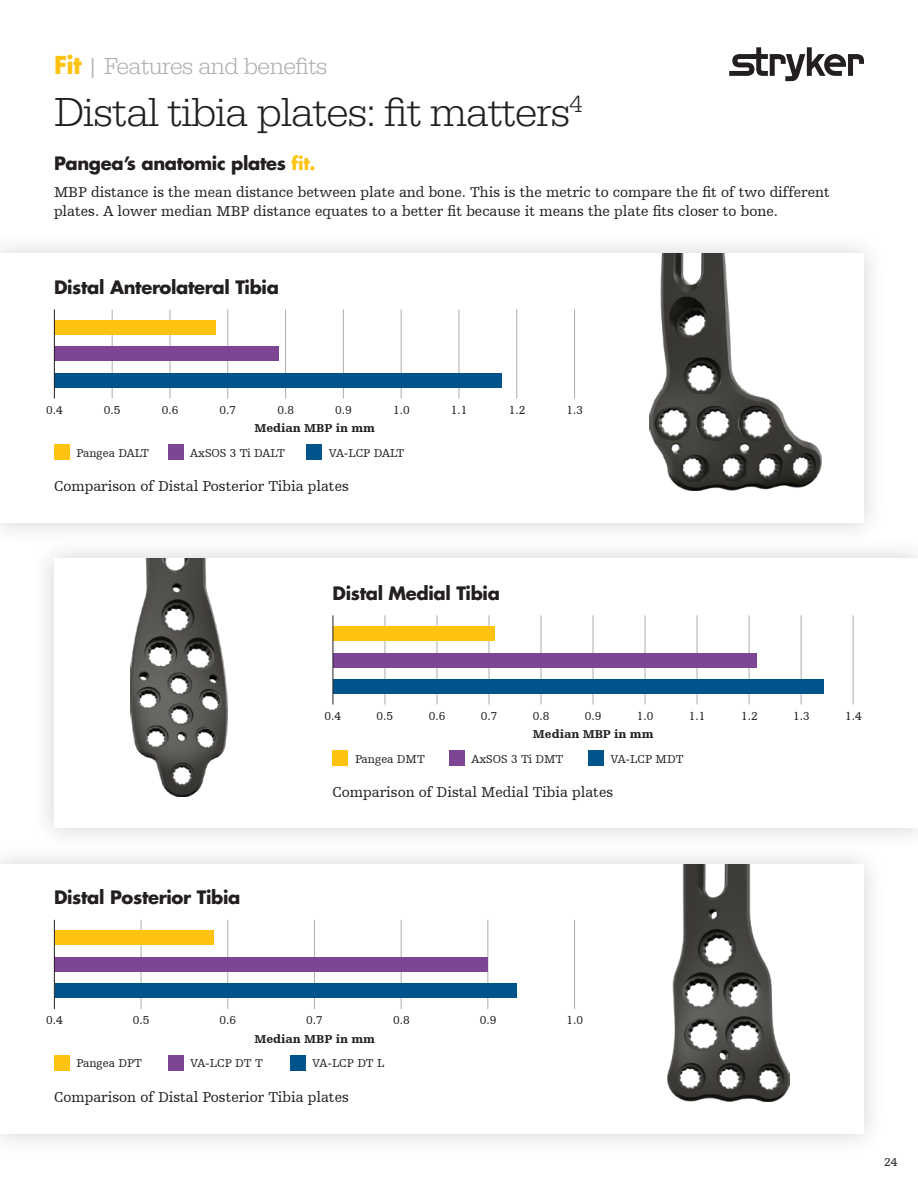
<style>
.page{position:relative;width:918px;height:1188px;background:#fff}
.page>*{position:absolute;margin:0;border:0;box-sizing:border-box;transform-origin:0 0}
.t1{font:300 42px "URW Egyptienne TOT";letter-spacing:-.02em;color:#231f20}
.t2{font:300 24px "URW Egyptienne TOT";letter-spacing:-.02em;color:#abafae}
.t3{font:700 18px "Futura Std";letter-spacing:-.02em;color:#231f20}
.t4{font:15px/19.5px "Humanist Slabserif 712 BT";color:#231f20}
.t5{font:12px "Humanist Slabserif 712 BT";color:#231f20}
.t6{font:900 12px "Humanist Slabserif 712 BT";color:#231f20}
.s1{font-family:"Futura Std";font-weight:700;color:#fec210}
.s2{color:#fec210}
</style>
<div class="page">
<svg style="left:729px;top:47px;width:135px;height:34px"></svg>
<div style="left:0;top:842px;width:887px;height:315px;background:#f6f6f6"></div>
<div style="left:0;top:864px;width:864px;height:270px;background:#fff"></div>
<div style="left:0;top:231px;width:887px;height:315px;background:#f6f6f6"></div>
<div style="left:0;top:254px;width:864px;height:269px;background:#fff"></div>
<div style="left:31px;top:536px;width:887px;height:315px;background:#231f20;opacity:.2"></div>
<div style="left:54px;top:558px;width:864px;height:270px;background:#fff"></div>
<hr style="left:574px;top:309px;width:1px;height:90px;background:#abafae">
<hr style="left:853px;top:615px;width:1px;height:90px;background:#abafae">
<hr style="left:801px;top:615px;width:1px;height:90px;background:#abafae">
<hr style="left:516px;top:309px;width:1px;height:90px;background:#abafae">
<hr style="left:749px;top:615px;width:1px;height:90px;background:#abafae">
<hr style="left:459px;top:309px;width:1px;height:90px;background:#abafae">
<hr style="left:697px;top:615px;width:1px;height:90px;background:#abafae">
<hr style="left:574px;top:920px;width:1px;height:89px;background:#abafae">
<hr style="left:170px;top:309px;width:1px;height:90px;background:#abafae">
<hr style="left:437px;top:615px;width:1px;height:90px;background:#abafae">
<hr style="left:112px;top:309px;width:1px;height:90px;background:#abafae">
<hr style="left:385px;top:615px;width:1px;height:90px;background:#abafae">
<hr style="left:141px;top:920px;width:1px;height:89px;background:#abafae">
<hr style="left:285px;top:309px;width:1px;height:90px;background:#abafae">
<hr style="left:541px;top:615px;width:1px;height:90px;background:#abafae">
<hr style="left:227px;top:309px;width:1px;height:90px;background:#abafae">
<hr style="left:489px;top:615px;width:1px;height:90px;background:#abafae">
<hr style="left:227px;top:920px;width:1px;height:89px;background:#abafae">
<hr style="left:314px;top:920px;width:1px;height:89px;background:#abafae">
<hr style="left:401px;top:309px;width:1px;height:90px;background:#abafae">
<hr style="left:645px;top:615px;width:1px;height:90px;background:#abafae">
<hr style="left:343px;top:309px;width:1px;height:90px;background:#abafae">
<hr style="left:593px;top:615px;width:1px;height:90px;background:#abafae">
<hr style="left:401px;top:920px;width:1px;height:89px;background:#abafae">
<hr style="left:487px;top:920px;width:1px;height:89px;background:#abafae">
<div style="left:54px;top:1055px;width:16px;height:16px;background:#fec210"></div>
<div style="left:54px;top:444px;width:16px;height:16px;background:#fec210"></div>
<div style="left:333px;top:750px;width:15px;height:16px;background:#fec210"></div>
<div style="left:333px;top:626px;width:162px;height:15px;background:#fec210"></div>
<div style="left:55px;top:320px;width:161px;height:15px;background:#fec210"></div>
<div style="left:55px;top:930px;width:158px;height:15px;background:#fec210"></div>
<div style="left:333px;top:653px;width:423px;height:15px;background:#7e4594"></div>
<div style="left:55px;top:346px;width:224px;height:15px;background:#7e4594"></div>
<div style="left:55px;top:957px;width:433px;height:15px;background:#7e4594"></div>
<div style="left:333px;top:679px;width:490px;height:15px;background:#00548b"></div>
<div style="left:55px;top:373px;width:447px;height:15px;background:#00548b"></div>
<div style="left:55px;top:984px;width:461px;height:14px;background:#00548b"></div>
<div style="left:168px;top:1055px;width:16px;height:16px;background:#7e4594"></div>
<div style="left:168px;top:444px;width:16px;height:16px;background:#7e4594"></div>
<div style="left:449px;top:750px;width:16px;height:16px;background:#7e4594"></div>
<div style="left:290px;top:1055px;width:16px;height:16px;background:#00548b"></div>
<div style="left:306px;top:444px;width:16px;height:16px;background:#00548b"></div>
<div style="left:588px;top:750px;width:16px;height:16px;background:#00548b"></div>
<hr style="left:54px;top:309px;width:1px;height:90px;background:#231f20">
<hr style="left:333px;top:615px;width:1px;height:90px;background:#231f20">
<hr style="left:54px;top:920px;width:1px;height:89px;background:#231f20">
<img style="left:650px;top:254px;width:171px;height:237px">
<img style="left:131px;top:558px;width:96px;height:238px">
<img style="left:667px;top:864px;width:122px;height:238px">
<p class="t2" style="left:54px;top:52px;width:275px"><span class="s1">Fit</span> | Features and benefits</p>
<p class="t1" style="left:54px;top:87px;width:530px">Distal tibia plates: fit matters<sup>4</sup></p>
<p class="t3" style="left:54px;top:151px;width:263px">Pangea’s anatomic plates <span class="s2">fit.</span></p>
<p class="t4" style="left:54px;top:182px;width:777px">MBP distance is the mean distance between plate and bone. This is the metric to compare the fit of two different plates. A lower median MBP distance equates to a better fit because it means the plate fits closer to bone.</p>
<p class="t3" style="left:54px;top:275px;width:226px">Distal Anterolateral Tibia</p>
<p class="t5" style="left:46px;top:403px;width:18px">0.4</p>
<p class="t5" style="left:104px;top:403px;width:18px">0.5</p>
<p class="t5" style="left:77px;top:445px;width:74px">Pangea DALT</p>
<p class="t5" style="left:162px;top:403px;width:18px">0.6</p>
<p class="t5" style="left:220px;top:403px;width:18px">0.7</p>
<p class="t5" style="left:277px;top:403px;width:18px">0.8</p>
<p class="t5" style="left:335px;top:403px;width:18px">0.9</p>
<p class="t6" style="left:254px;top:420px;width:122px">Median MBP in mm</p>
<p class="t5" style="left:393px;top:403px;width:18px">1.0</p>
<p class="t5" style="left:190px;top:445px;width:96px">AxSOS 3 Ti DALT</p>
<p class="t5" style="left:329px;top:445px;width:77px">VA-LCP DALT</p>
<p class="t4" style="left:54px;top:476px;width:296px">Comparison of Distal Posterior Tibia plates</p>
<p class="t5" style="left:451px;top:403px;width:18px">1.1</p>
<p class="t5" style="left:509px;top:403px;width:18px">1.2</p>
<p class="t3" style="left:333px;top:581px;width:169px">Distal Medial Tibia</p>
<p class="t5" style="left:567px;top:403px;width:18px">1.3</p>
<p class="t3" style="left:54px;top:886px;width:188px">Distal Posterior Tibia</p>
<p class="t5" style="left:325px;top:709px;width:18px">0.4</p>
<p class="t5" style="left:377px;top:709px;width:18px">0.5</p>
<p class="t5" style="left:429px;top:709px;width:18px">0.6</p>
<p class="t5" style="left:355px;top:751px;width:71px">Pangea DMT</p>
<p class="t5" style="left:481px;top:709px;width:18px">0.7</p>
<p class="t5" style="left:533px;top:709px;width:18px">0.8</p>
<p class="t5" style="left:585px;top:709px;width:18px">0.9</p>
<p class="t5" style="left:637px;top:709px;width:18px">1.0</p>
<p class="t6" style="left:533px;top:726px;width:122px">Median MBP in mm</p>
<p class="t5" style="left:689px;top:709px;width:18px">1.1</p>
<p class="t5" style="left:471px;top:751px;width:93px">AxSOS 3 Ti DMT</p>
<p class="t5" style="left:611px;top:751px;width:74px">VA-LCP MDT</p>
<p class="t4" style="left:333px;top:782px;width:282px">Comparison of Distal Medial Tibia plates</p>
<p class="t5" style="left:741px;top:709px;width:18px">1.2</p>
<p class="t5" style="left:793px;top:709px;width:18px">1.3</p>
<p class="t5" style="left:845px;top:709px;width:18px">1.4</p>
<p class="t5" style="left:46px;top:1013px;width:18px">0.4</p>
<p class="t5" style="left:133px;top:1013px;width:18px">0.5</p>
<p class="t5" style="left:77px;top:1056px;width:67px">Pangea DPT</p>
<p class="t5" style="left:220px;top:1013px;width:18px">0.6</p>
<p class="t5" style="left:306px;top:1013px;width:18px">0.7</p>
<p class="t6" style="left:254px;top:1031px;width:122px">Median MBP in mm</p>
<p class="t5" style="left:190px;top:1056px;width:74px">VA-LCP DT T</p>
<p class="t5" style="left:312px;top:1056px;width:74px">VA-LCP DT L</p>
<p class="t4" style="left:54px;top:1087px;width:296px">Comparison of Distal Posterior Tibia plates</p>
<p class="t5" style="left:393px;top:1013px;width:18px">0.8</p>
<p class="t5" style="left:480px;top:1013px;width:18px">0.9</p>
<p class="t5" style="left:567px;top:1013px;width:18px">1.0</p>
<p class="t5" style="left:884px;top:1154px;width:15px">24</p>
</div>
